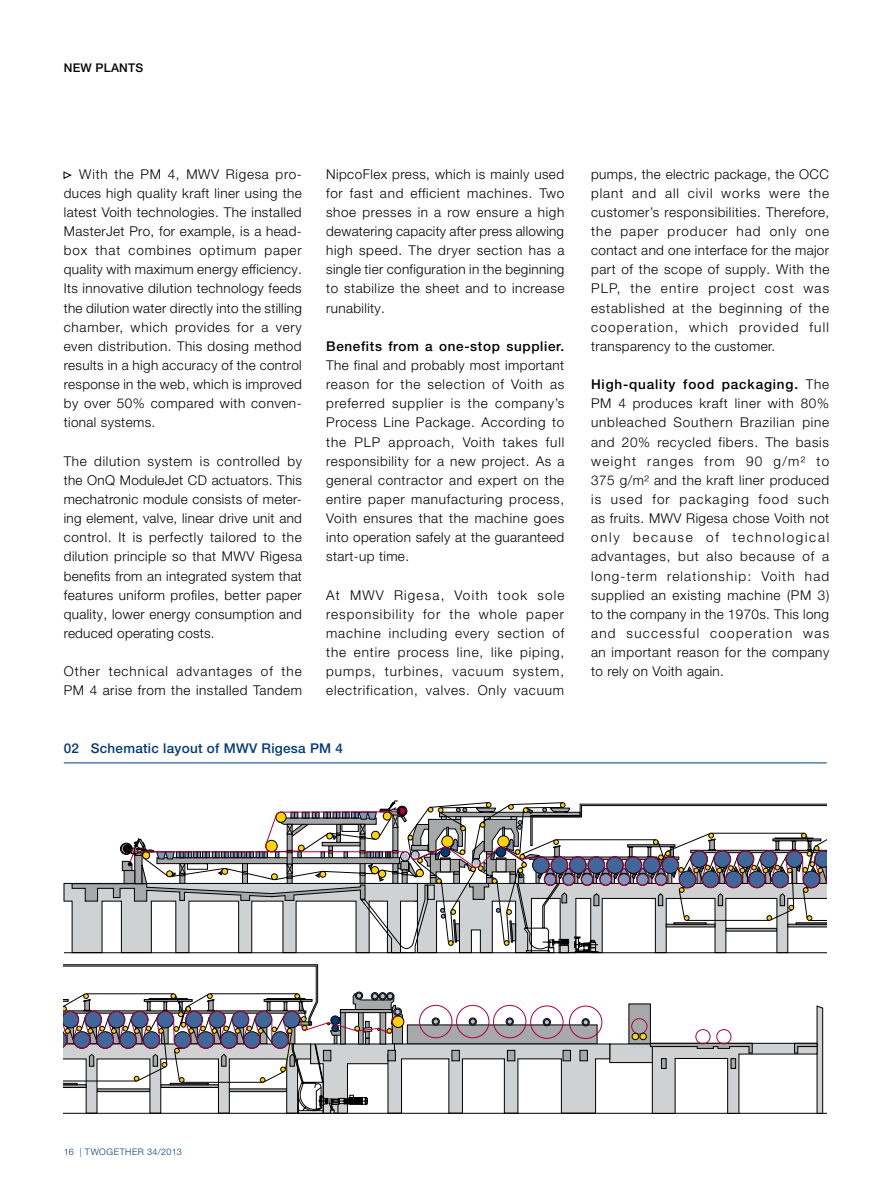
<style>
.page{position:relative;width:893px;height:1191px;background:#fff}
.page>*{position:absolute;margin:0;border:0;box-sizing:border-box;transform-origin:0 0}
._03_Fließtext_2spalt{font:300 13.5px/19.2px "Helvetica Neue LT Pro";letter-spacing:.04em;color:#000;text-align:justify}
._03_Fließtext_2spalt-2{font:300 13.5px/19.2px "Helvetica Neue LT Pro";letter-spacing:.07em;color:#000}
._04_Infografik_Übers{font:500 13.5px "Helvetica Neue LT Pro";letter-spacing:.02em;color:#003b77}
.MWW_Rubrik_links_8_p{font:500 12px "Helvetica Neue LT Pro";letter-spacing:.02em;color:#000}
.MWW_Seitenzahlen_lin{font:300 9px "Helvetica Neue LT Pro";letter-spacing:.055em;color:#003b77}
.s1{font-weight:500}
</style>
<div class="page">
<svg style="left:64px;top:800px;width:763px;height:153px"></svg>
<svg style="left:629px;top:1003px;width:22px;height:40px"></svg>
<svg style="left:610px;top:1043px;width:217px;height:70px"></svg>
<svg style="left:631px;top:1005px;width:192px;height:108px"></svg>
<div style="left:640px;top:1033px;width:7px;height:7px;border:1px solid #000;border-radius:50%"></div>
<svg style="left:64px;top:964px;width:546px;height:149px"></svg>
<hr style="left:64px;top:762px;width:763px;height:1px;background:#003b77">
<svg style="left:63px;top:171px;width:9px;height:8px"></svg>
<p class="MWW_Rubrik_links_8_p" style="left:64px;top:61px;width:81px">NEW PLANTS</p>
<p class="_03_Fließtext_2spalt" style="left:64px;top:164px;width:240px;text-indent:16px">With the PM 4, MWV Rigesa pro&shy;duces high quality kraft liner using the latest Voith technologies. The installed MasterJet Pro, for example, is a head&shy;box that combines optimum paper quality with maximum energy efficiency.<br>Its innovative dilution technology feeds the dilution water directly into the stilling chamber, which provides for a very even distribution. This dosing method results in a high accuracy of the control response in the web, which is improved by over 50% compared with conven&shy;tional systems.</p>
<p class="_03_Fließtext_2spalt" style="left:64px;top:451px;width:240px">The dilution system is controlled by the OnQ ModuleJet CD actuators. This mechatronic module consists of meter&shy;ing element, valve, linear drive unit and control. It is perfectly tailored to the dilution principle so that MWV Rigesa benefits from an integrated system that features uniform profiles, better paper quality, lower energy consumption and reduced operating costs.</p>
<p class="_03_Fließtext_2spalt-2" style="left:64px;top:661px;width:240px">Other technical advantages of the<br>PM 4 arise from the installed Tandem</p>
<p class="_03_Fließtext_2spalt" style="left:326px;top:164px;width:240px">NipcoFlex press, which is mainly used for fast and efficient machines. Two shoe presses in a row ensure a high dewatering capacity after press allowing high speed. The dryer section has a single tier configuration in the beginning to stabilize the sheet and to increase runability.</p>
<p class="_03_Fließtext_2spalt" style="left:326px;top:336px;width:240px"><span class="s1">Benefits from a one-stop supplier.<br></span>The final and probably most important reason for the selection of Voith as preferred supplier is the company’s Process Line Package. According to the PLP approach, Voith takes full responsibility for a new project. As a general contractor and expert on the entire paper manufacturing process, Voith ensures that the machine goes into operation safely at the guaranteed start-up time.</p>
<p class="_03_Fließtext_2spalt" style="left:326px;top:585px;width:240px">At MWV Rigesa, Voith took sole responsibility for the whole paper machine including every section of the entire process line, like piping, pumps, turbines, vacuum system, electrification, valves. Only vacuum</p>
<p class="_04_Infografik_Übers" style="left:64px;top:740px;width:281px">02 Schematic layout of MWV Rigesa PM 4</p>
<p class="_03_Fließtext_2spalt" style="left:591px;top:164px;width:240px">pumps, the electric package, the OCC plant and all civil works were the customer’s responsibilities. Therefore, the paper producer had only one contact and one interface for the major part of the scope of supply. With the PLP, the entire project cost was established at the beginning of the cooperation, which provided full transparency to the customer.</p>
<p class="_03_Fließtext_2spalt" style="left:591px;top:374px;width:240px"><span class="s1">High-quality food packaging.</span> The PM 4 produces kraft liner with 80% unbleached Southern Brazilian pine and 20% recycled fibers. The basis weight ranges from 90 g/m² to 375 g/m² and the kraft liner produced is used for packaging food such as fruits. MWV Rigesa chose Voith not only because of technological advantages, but also because of a long-term relationship: Voith had supplied an existing machine (PM 3) to the company in the 1970s. This long and successful cooperation was an important reason for the company to rely on Voith again.</p>
<p class="MWW_Seitenzahlen_lin" style="left:64px;top:1146px;width:120px">16 | TWOGETHER 34/2013</p>
</div>
